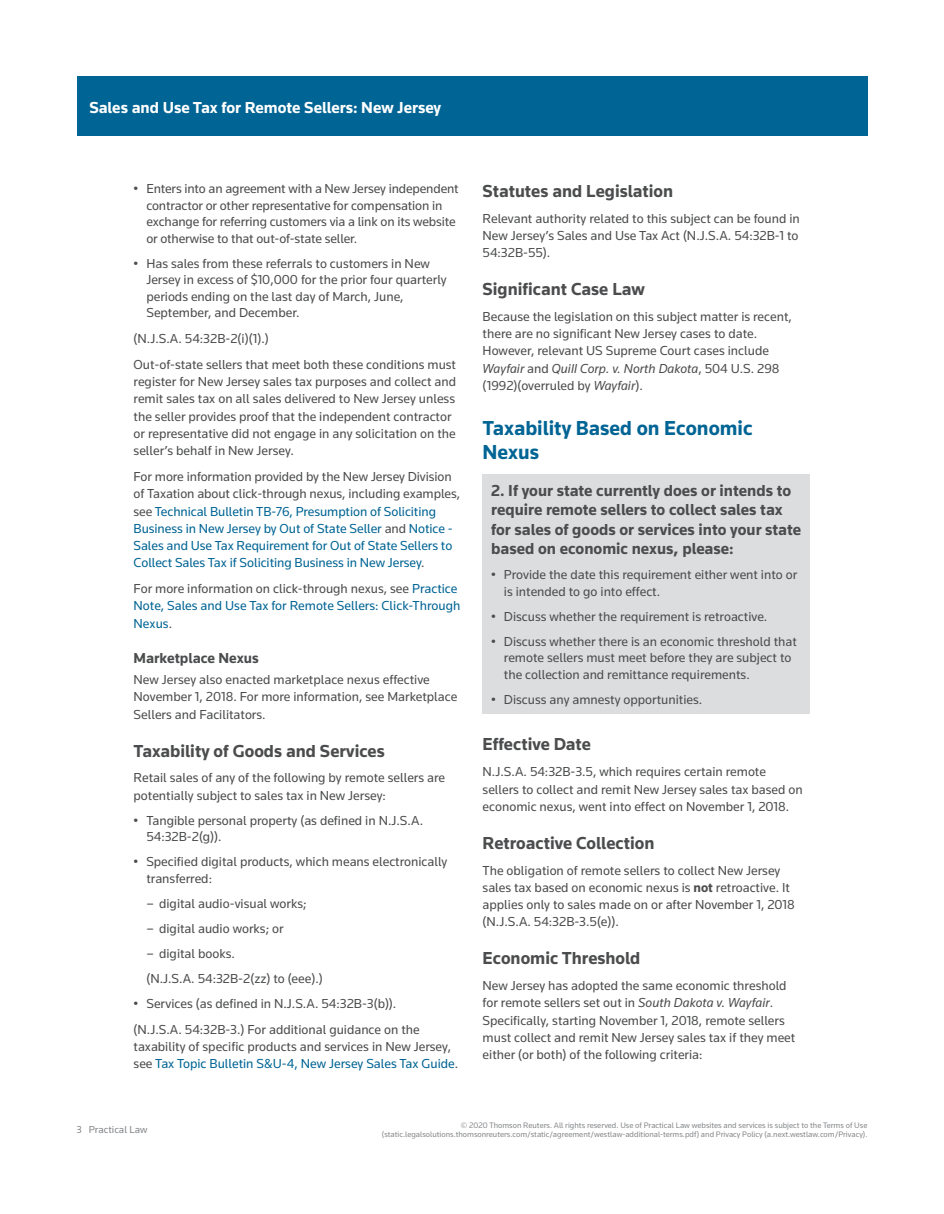
<style>
.page{position:relative;width:944px;height:1214px;background:#fff}
.page>*{position:absolute;margin:0;border:0;box-sizing:border-box;transform-origin:0 0}
.t1{font:700 21px/24px "Knowledge";color:#006494}
.t2{font:700 18px "Knowledge";color:#4b4c4d}
.t3{font:700 16.5px/19.5px "Knowledge";color:#4b4c4d}
.t4{font:700 16.5px "Knowledge";color:#fff}
.t5{font:700 15px "Knowledge";color:#4b4c4d}
.t6{font:13.5px/17.2px "Knowledge";color:#4b4c4d}
.t7{font:13.5px/17.2px "Knowledge";letter-spacing:-.005em;color:#006494}
.t8{font:10.5px "Knowledge";color:#86888b}
.t9{font:8.25px/9.8px "Knowledge";color:#86888b;text-align:right}
.s1{color:#4b4c4d}
.s2{color:#006494}
.s3{font-style:italic}
.s4{font-weight:700}
</style>
<div class="page">
<div style="left:77px;top:77px;width:790px;height:59px;background:#006494"></div>
<div style="left:482px;top:474px;width:328px;height:240px;background:#dcdddf"></div>
<p class="t4" style="left:89px;top:97px;width:353px">Sales and Use Tax for Remote Sellers: New Jersey</p>
<p class="t6" style="left:146px;top:180px;width:314px;line-height:16.5px;text-indent:-13px">• Enters into an agreement with a New Jersey independent contractor or other representative for compensation in exchange for referring customers via a link on its website or otherwise to that out-of-state seller.</p>
<p class="t6" style="left:146px;top:255px;width:302px;line-height:16.5px;text-indent:-13px">• Has sales from these referrals to customers in New Jersey in excess of $10,000 for the prior four quarterly periods ending on the last day of March, June, September, and December.</p>
<p class="t6" style="left:134px;top:325px;width:324px;line-height:25.8px">(N.J.S.A. 54:32B-2(i)(1).)<br>Out-of-state sellers that meet both these conditions must</p>
<p class="t6" style="left:134px;top:373px;width:324px">register for New Jersey sales tax purposes and collect and remit sales tax on all sales delivered to New Jersey unless the seller provides proof that the independent contractor or representative did not engage in any solicitation on the seller’s behalf in New Jersey.</p>
<p class="t7" style="left:134px;top:467px;width:328px"><span class="s1">For more information provided by the New Jersey Division of Taxation about click-through nexus, including examples, see</span> Technical Bulletin TB-76, Presumption of Soliciting Business in New Jersey by Out of State Seller <span class="s1">and</span> Notice - Sales and Use Tax Requirement for Out of State Sellers to Collect Sales Tax if Soliciting Business in New Jersey<span class="s1">.</span></p>
<p class="t7" style="left:134px;top:579px;width:328px"><span class="s1">For more information on click-through nexus, see</span> Practice<br>Note, Sales and Use Tax for Remote Sellers: Click-Through<br>Nexus<span class="s1">.</span></p>
<p class="t5" style="left:134px;top:648px;width:127px">Marketplace Nexus</p>
<p class="t6" style="left:134px;top:670px;width:325px">New Jersey also enacted marketplace nexus effective<br>November 1, 2018. For more information, see Marketplace<br>Sellers and Facilitators.</p>
<h2 class="t2" style="left:134px;top:739px;width:253px">Taxability of Goods and Services</h2>
<p class="t6" style="left:134px;top:769px;width:313px">Retail sales of any of the following by remote sellers are potentially subject to sales tax in New Jersey:</p>
<p class="t6" style="left:146px;top:811px;width:278px;line-height:16.5px;text-indent:-13px">• Tangible personal property (as defined in N.J.S.A.<br>54:32B-2(g)).</p>
<p class="t6" style="left:146px;top:853px;width:302px;line-height:16.5px;text-indent:-13px">• Specified digital products, which means electronically transferred:</p>
<p class="t6" style="left:146px;top:894px;width:162px">– digital audio-visual works;</p>
<p class="t6" style="left:146px;top:919px;width:139px">– digital audio works; or</p>
<p class="t6" style="left:146px;top:940px;width:178px;line-height:25px">– digital books.<br>(N.J.S.A. 54:32B-2(zz) to (eee).)</p>
<p class="t6" style="left:134px;top:990px;width:287px;line-height:25.8px">• Services (as defined in N.J.S.A. 54:32B-3(b)). (N.J.S.A. 54:32B-3.) For additional guidance on the</p>
<p class="t6" style="left:134px;top:1037px;width:326px">taxability of specific products and services in New Jersey, see <span class="s2">Tax Topic Bulletin S&amp;U-4, New Jersey Sales Tax Guide</span>.</p>
<h2 class="t2" style="left:482px;top:180px;width:192px">Statutes and Legislation</h2>
<p class="t6" style="left:482px;top:209px;width:319px;text-align:justify">Relevant authority related to this subject can be found in New Jersey’s Sales and Use Tax Act (N.J.S.A. 54:32B-1 to 54:32B-55).</p>
<h2 class="t2" style="left:482px;top:278px;width:164px">Significant Case Law</h2>
<p class="t6" style="left:482px;top:307px;width:311px">Because the legislation on this subject matter is recent, there are no significant New Jersey cases to date.<br>However, relevant US Supreme Court cases include <span class="s3">Wayfair</span> and <span class="s3">Quill Corp. v. North Dakota</span>, 504 U.S. 298 (1992)(overruled by <span class="s3">Wayfair</span>).</p>
<h1 class="t1" style="left:482px;top:416px;width:271px">Taxability Based on Economic<br>Nexus</h1>
<p class="t3" style="left:491px;top:480px;width:311px">2. If your state currently does or intends to require remote sellers to collect sales tax for sales of goods or services into your state based on economic nexus, please:</p>
<p class="t6" style="left:504px;top:566px;width:295px;line-height:16.5px;text-indent:-13px">• Provide the date this requirement either went into or is intended to go into effect.</p>
<p class="t6" style="left:491px;top:607px;width:278px">• Discuss whether the requirement is retroactive.</p>
<p class="t6" style="left:504px;top:632px;width:294px;line-height:16.5px;text-indent:-13px">• Discuss whether there is an economic threshold that remote sellers must meet before they are subject to the collection and remittance requirements.</p>
<p class="t6" style="left:491px;top:690px;width:213px">• Discuss any amnesty opportunities.</p>
<h2 class="t2" style="left:482px;top:733px;width:110px">Effective Date</h2>
<p class="t6" style="left:482px;top:763px;width:321px">N.J.S.A. 54:32B-3.5, which requires certain remote sellers to collect and remit New Jersey sales tax based on economic nexus, went into effect on November 1, 2018.</p>
<h2 class="t2" style="left:482px;top:831px;width:173px">Retroactive Collection</h2>
<p class="t6" style="left:482px;top:861px;width:314px">The obligation of remote sellers to collect New Jersey sales tax based on economic nexus is <span class="s4">not</span> retroactive. It applies only to sales made on or after November 1, 2018 (N.J.S.A. 54:32B-3.5(e)).</p>
<h2 class="t2" style="left:482px;top:947px;width:159px">Economic Threshold</h2>
<p class="t6" style="left:482px;top:976px;width:314px">New Jersey has adopted the same economic threshold for remote sellers set out in <span class="s3">South Dakota v. Wayfair</span>.<br>Specifically, starting November 1, 2018, remote sellers must collect and remit New Jersey sales tax if they meet either (or both) of the following criteria:</p>
<p class="t8" style="left:77px;top:1123px;width:72px">3 Practical Law</p>
<p class="t9" style="left:382px;top:1119px;width:487px">© 2020 Thomson Reuters. All rights reserved. Use of Practical Law websites and services is subject to the Terms of Use (static.legalsolutions.thomsonreuters.com/static/agreement/westlaw-additional-terms.pdf) and Privacy Policy (a.next.westlaw.com/Privacy).</p>
</div>
